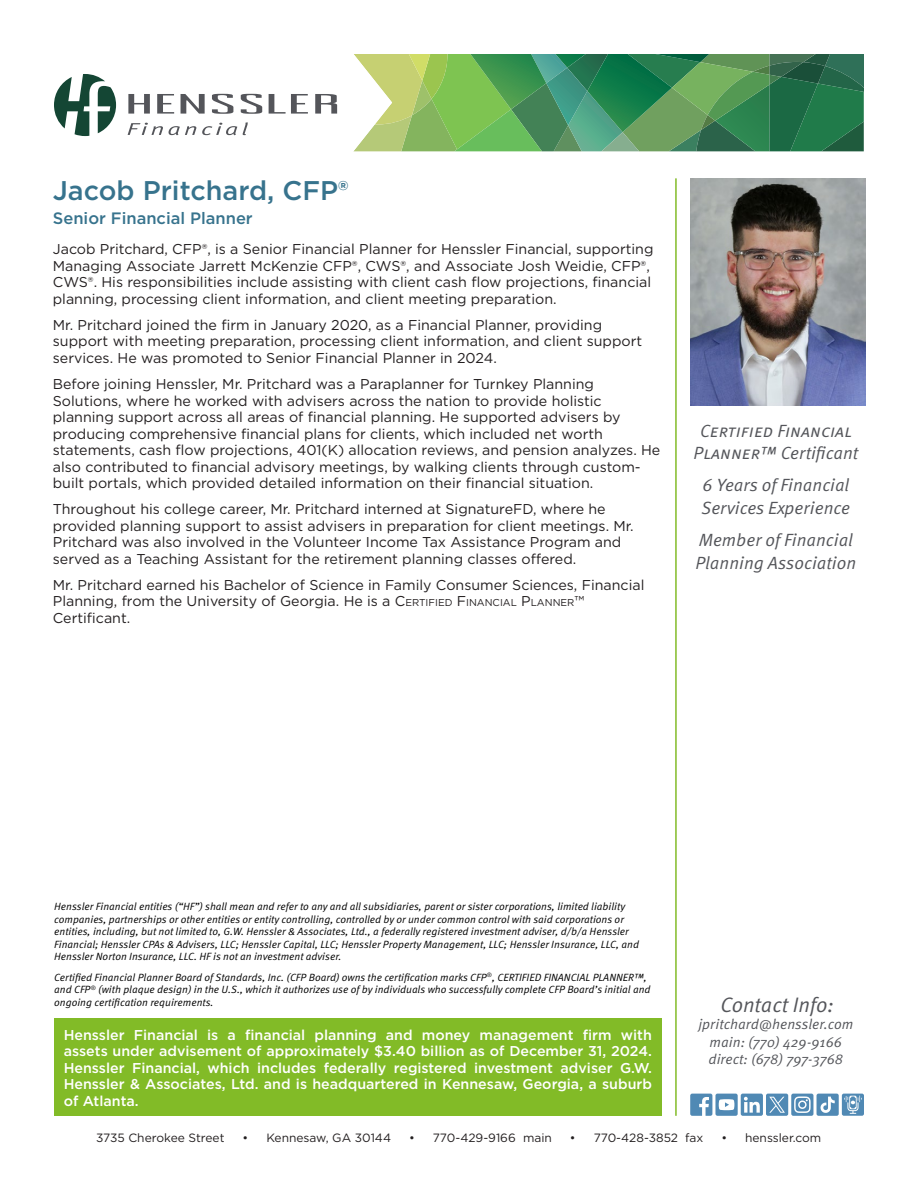
<style>
.page{position:relative;width:918px;height:1188px;background:#fff}
.page>*{position:absolute;margin:0;border:0;box-sizing:border-box;transform-origin:0 0}
.t1{font:500 27px "Gotham";color:#37738d}
.t2{font:21px "Meta Pro Norm Ita";color:#54555a}
.t3{font:17.7px/22.5px "Meta Pro Norm Ita";color:#54555a}
.t4{font:500 16.5px "Gotham";color:#37738d}
.t5{font:14.25px/16.5px "Gotham";color:#231f20}
.t6{font:500 14.25px/16.5px "Gotham";color:#fff;text-align:justify}
.t7{font:14.25px/17.1px "Meta Pro Norm Ita";color:#54555a;text-align:center}
.t8{font:12px "Gotham";color:#231f20}
.t9{font:10.5px/12.6px "Meta Pro Norm Ita";color:#000}
.s1{font-style:inherit}
.s2{font-size:10.05px}
</style>
<div class="page">
<svg style="left:354px;top:54px;width:510px;height:97px;background:#5b9c61"></svg>
<svg style="left:128px;top:94px;width:22px;height:20px"></svg>
<svg style="left:157px;top:94px;width:17px;height:20px"></svg>
<svg style="left:181px;top:94px;width:24px;height:20px"></svg>
<svg style="left:212px;top:94px;width:21px;height:20px"></svg>
<svg style="left:241px;top:94px;width:21px;height:20px"></svg>
<svg style="left:269px;top:94px;width:39px;height:20px"></svg>
<svg style="left:315px;top:94px;width:22px;height:20px"></svg>
<svg style="left:128px;top:123px;width:35px;height:12px"></svg>
<svg style="left:169px;top:126px;width:27px;height:9px"></svg>
<svg style="left:202px;top:123px;width:35px;height:12px"></svg>
<svg style="left:243px;top:122px;width:5px;height:13px"></svg>
<svg style="left:54px;top:74px;width:62px;height:62px"></svg>
<hr style="left:675px;top:178px;width:2px;height:938px;background:#82bb27">
<div style="left:54px;top:1019px;width:608px;height:97px;background:#82bb27"></div>
<svg style="left:690px;top:1094px;width:174px;height:22px"></svg>
<img style="left:690px;top:178px;width:176px;height:228px">
<h1 class="t1" style="left:53px;top:173px;width:297px">Jacob Pritchard, CFP®</h1>
<p class="t4" style="left:53px;top:207px;width:201px">Senior Financial Planner</p>
<p class="t5" style="left:53px;top:240px;width:602px">Jacob Pritchard, CFP®, is a Senior Financial Planner for Henssler Financial, supporting Managing Associate Jarrett McKenzie CFP®, CWS®, and Associate Josh Weidie, CFP®, CWS®. His responsibilities include assisting with client cash flow projections, financial planning, processing client information, and client meeting preparation.</p>
<p class="t5" style="left:53px;top:316px;width:591px">Mr. Pritchard joined the firm in January 2020, as a Financial Planner, providing support with meeting preparation, processing client information, and client support services. He was promoted to Senior Financial Planner in 2024.</p>
<p class="t5" style="left:53px;top:375px;width:609px">Before joining Henssler, Mr. Pritchard was a Paraplanner for Turnkey Planning Solutions, where he worked with advisers across the nation to provide holistic planning support across all areas of financial planning. He supported advisers by producing comprehensive financial plans for clients, which included net worth statements, cash flow projections, 401(K) allocation reviews, and pension analyzes. He also contributed to financial advisory meetings, by walking clients through custom&shy;built portals, which provided detailed information on their financial situation.</p>
<p class="t5" style="left:53px;top:501px;width:582px">Throughout his college career, Mr. Pritchard interned at SignatureFD, where he provided planning support to assist advisers in preparation for client meetings. Mr.<br>Pritchard was also involved in the Volunteer Income Tax Assistance Program and served as a Teaching Assistant for the retirement planning classes offered.</p>
<p class="t5" style="left:53px;top:576px;width:593px">Mr. Pritchard earned his Bachelor of Science in Family Consumer Sciences, Financial<br>Planning, from the University of Georgia. He is a <span class="s1">C</span><span class="s2">ERTIFIED</span> <span class="s1">F</span> <span class="s2">INANCIAL</span> <span class="s1">P</span><span class="s2">LANNER</span>™<br>Certificant.</p>
<p class="t3" style="left:694px;top:418px;width:167px;text-align:center">Certified Financial<br>Planner™ Certificant</p>
<p class="t3" style="left:702px;top:473px;width:150px">6 Years of Financial<br>Services Experience</p>
<p class="t3" style="left:696px;top:528px;width:162px">Member of Financial<br>Planning Association</p>
<p class="t9" style="left:54px;top:899px;width:586px">Henssler Financial entities (“HF”) shall mean and refer to any and all subsidiaries, parent or sister corporations, limited liability companies, partnerships or other entities or entity controlling, controlled by or under common control with said corporations or entities, including, but not limited to, G.W. Henssler &amp; Associates, Ltd., a federally registered investment adviser, d/b/a Henssler Financial; Henssler CPAs &amp; Advisers, LLC; Henssler Capital, LLC; Henssler Property Management, LLC; Henssler Insurance, LLC, and Henssler Norton Insurance, LLC. HF is not an investment adviser.</p>
<p class="t9" style="left:54px;top:970px;width:598px">Certified Financial Planner Board of Standards, Inc. (CFP Board) owns the certification marks CFP<sup>®</sup>, CERTIFIED FINANCIAL PLANNER™, and CFP<sup>®</sup> (with plaque design) in the U.S., which it authorizes use of by individuals who successfully complete CFP Board’s initial and ongoing certification requirements.</p>
<p class="t6" style="left:64px;top:1026px;width:590px">Henssler Financial is a financial planning and money management firm with assets under advisement of approximately $3.40 billion as of December 31, 2024.<br>Henssler Financial, which includes federally registered investment adviser G.W.<br>Henssler &amp; Associates, Ltd. and is headquartered in Kennesaw, Georgia, a suburb of Atlanta.</p>
<h2 class="t2" style="left:720px;top:989px;width:115px">Contact Info:</h2>
<p class="t7" style="left:698px;top:1015px;width:156px">jpritchard@henssler.com main: (770) 429-9166 direct: (678) 797-3768</p>
<p class="t8" style="left:96px;top:1130px;width:130px">3735 Cherokee Street</p>
<p class="t8" style="left:243px;top:1130px;width:150px">• Kennesaw, GA 30144</p>
<p class="t8" style="left:409px;top:1130px;width:144px">• 770-429-9166 main</p>
<p class="t8" style="left:570px;top:1130px;width:135px">• 770-428-3852 fax</p>
<p class="t8" style="left:721px;top:1130px;width:102px">• henssler.com</p>
</div>
